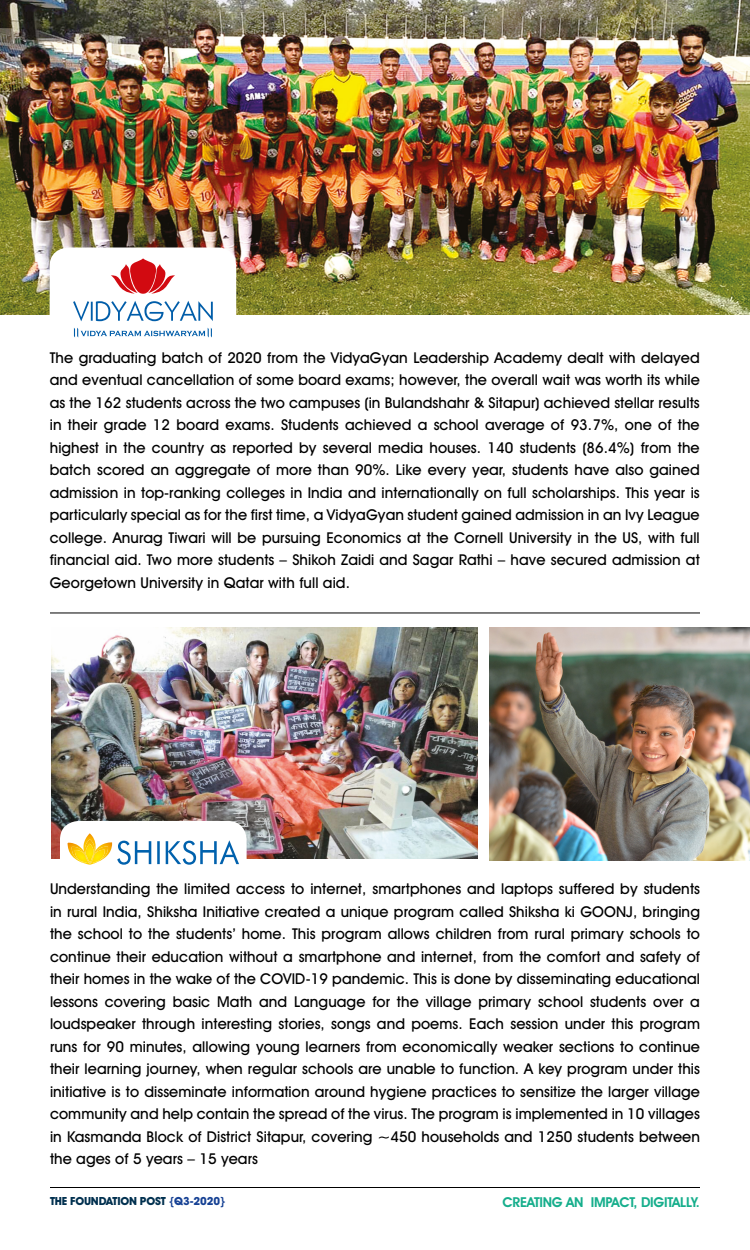
<style>
.page{position:relative;width:750px;height:1250px;background:#fff}
.page>*{position:absolute;margin:0;border:0;box-sizing:border-box;transform-origin:0 0}
.t1{font:500 15px/22.5px "Avant Garde IT Cby BT";letter-spacing:.005em;color:#000;text-align:justify}
.t2{font:600 13.75px "Avant Garde IT Cby BT";letter-spacing:-.02em;color:#16ae8c}
.t3{font:700 11.25px "Avant Garde IT Cby BT";letter-spacing:-.02em;color:#00304f}
.s1{color:#164194}
</style>
<div class="page">
<hr style="left:50px;top:1187px;width:650px;height:1px;background:#000">
<img style="left:0;top:0;width:750px;height:315px">
<div style="left:50px;top:248px;width:186px;height:101px;background:#fff;border-radius:19px"></div>
<svg style="left:111px;top:258px;width:64px;height:36px"></svg>
<svg style="left:73px;top:301px;width:140px;height:20px"></svg>
<svg style="left:74px;top:328px;width:138px;height:9px"></svg>
<hr style="left:50px;top:613px;width:650px;height:1px;background:#000">
<img style="left:52px;top:628px;width:425px;height:231px">
<img style="left:490px;top:628px;width:260px;height:232px">
<div style="left:60px;top:821px;width:187px;height:101px;background:#fff;border-radius:19px"></div>
<img style="left:99px;top:842px;width:13px;height:13px">
<img style="left:68px;top:843px;width:16px;height:13px">
<img style="left:85px;top:833px;width:11px;height:14px">
<img style="left:84px;top:839px;width:11px;height:8px">
<img style="left:86px;top:844px;width:8px;height:3px">
<svg style="left:72px;top:847px;width:36px;height:18px"></svg>
<svg style="left:117px;top:840px;width:122px;height:25px"></svg>
<p class="t1" style="left:50px;top:346px;width:652px">The graduating batch of 2020 from the VidyaGyan Leadership Academy dealt with delayed and eventual cancellation of some board exams; however, the overall wait was worth its while as the 162 students across the two campuses (in Bulandshahr &amp; Sitapur) achieved stellar results in their grade 12 board exams. Students achieved a school average of 93.7%, one of the highest in the country as reported by several media houses. 140 students (86.4%) from the batch scored an aggregate of more than 90%. Like every year, students have also gained admission in top-ranking colleges in India and internationally on full scholarships. This year is particularly special as for the first time, a VidyaGyan student gained admission in an Ivy League college. Anurag Tiwari will be pursuing Economics at the Cornell University in the US, with full financial aid. Two more students – Shikoh Zaidi and Sagar Rathi – have secured admission at Georgetown University in Qatar with full aid.</p>
<p class="t1" style="left:50px;top:878px;width:652px">Understanding the limited access to internet, smartphones and laptops suffered by students in rural India, Shiksha Initiative created a unique program called Shiksha ki GOONJ, bringing the school to the students’ home. This program allows children from rural primary schools to continue their education without a smartphone and internet, from the comfort and safety of their homes in the wake of the COVID-19 pandemic. This is done by disseminating educational lessons covering basic Math and Language for the village primary school students over a loudspeaker through interesting stories, songs and poems. Each session under this program runs for 90 minutes, allowing young learners from economically weaker sections to continue their learning journey, when regular schools are unable to function. A key program under this initiative is to disseminate information around hygiene practices to sensitize the larger village community and help contain the spread of the virus. The program is implemented in 10 villages in Kasmanda Block of District Sitapur, covering ~450 households and 1250 students between the ages of 5 years – 15 years</p>
<p class="t3" style="left:50px;top:1194px;width:177px">THE FOUNDATION POST <span class="s1">{Q3-2020}</span></p>
<p class="t2" style="left:502px;top:1194px;width:199px">CREATING AN IMPACT, DIGITALLY.</p>
</div>
